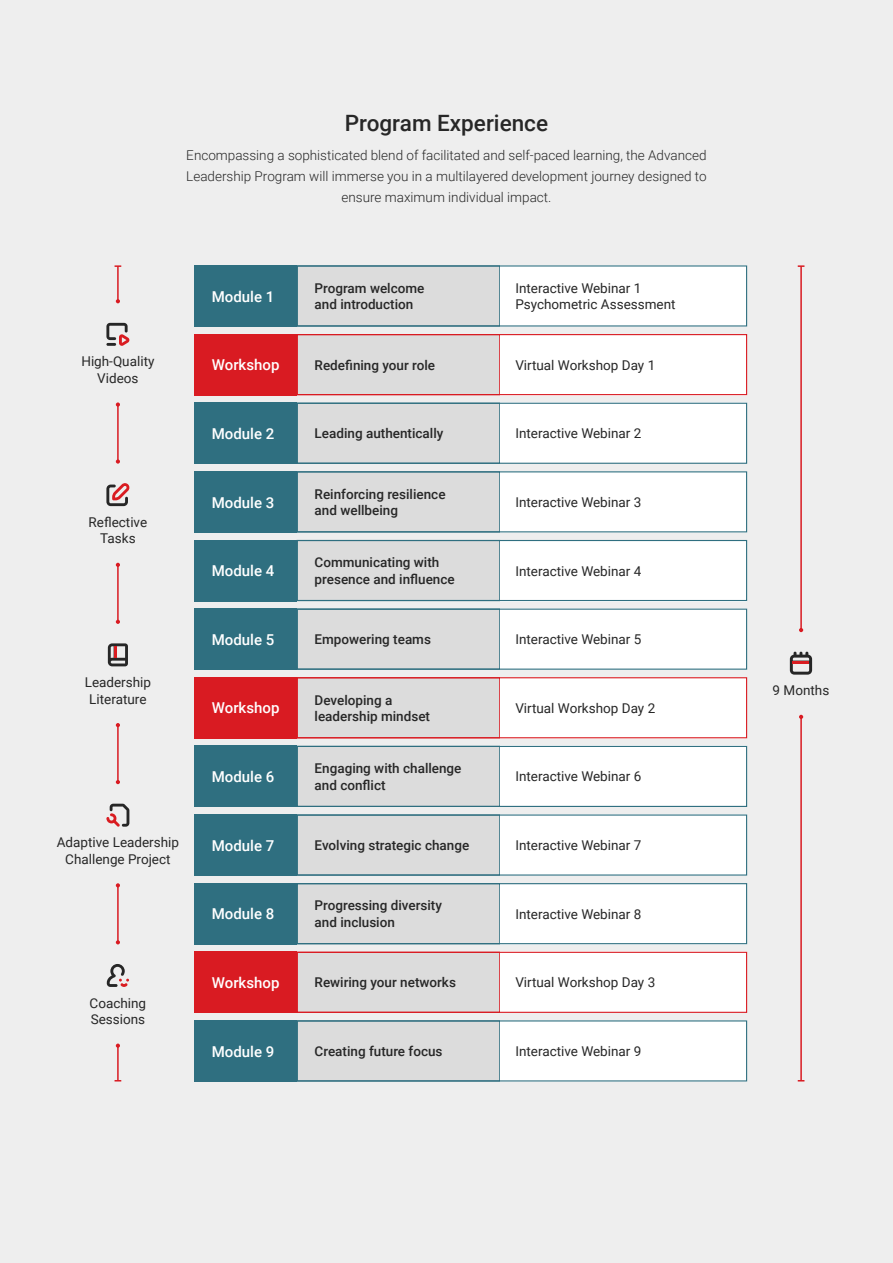
<style>
.page{position:relative;width:893px;height:1263px;background:#eee}
.page>*{position:absolute;margin:0;border:0;box-sizing:border-box;transform-origin:0 0}
.t1{font:500 22.5px "Roboto";color:#272727}
.t2{font:500 15px "Roboto";color:#fff}
.t3{font:13.5px/16.5px "Roboto";color:#272727;text-align:center}
.t4{font:500 13.5px/16.5px "Roboto";color:#272727}
.t5{font:300 13.5px/21px "Roboto";color:#272727;text-align:center}
</style>
<div class="page">
<div style="left:194px;top:1020px;width:103px;height:61px;background:#2f6f80"></div>
<div style="left:194px;top:883px;width:103px;height:61px;background:#2f6f80"></div>
<div style="left:194px;top:814px;width:103px;height:62px;background:#2f6f80"></div>
<div style="left:194px;top:746px;width:103px;height:61px;background:#2f6f80"></div>
<div style="left:194px;top:609px;width:103px;height:61px;background:#2f6f80"></div>
<div style="left:194px;top:540px;width:103px;height:61px;background:#2f6f80"></div>
<div style="left:194px;top:471px;width:103px;height:61px;background:#2f6f80"></div>
<div style="left:194px;top:403px;width:103px;height:61px;background:#2f6f80"></div>
<div style="left:194px;top:334px;width:103px;height:61px;background:#d91b22"></div>
<div style="left:194px;top:677px;width:103px;height:61px;background:#d91b22"></div>
<div style="left:194px;top:952px;width:103px;height:61px;background:#d91b22"></div>
<div style="left:194px;top:265px;width:103px;height:62px;background:#2f6f80"></div>
<div style="left:297px;top:265px;width:203px;height:62px;background:#dcdcdc;border:1px solid #2f6f80"></div>
<div style="left:297px;top:540px;width:203px;height:61px;background:#dcdcdc;border:1px solid #2f6f80"></div>
<div style="left:297px;top:883px;width:203px;height:61px;background:#dcdcdc;border:1px solid #2f6f80"></div>
<div style="left:297px;top:403px;width:203px;height:61px;background:#dcdcdc;border:1px solid #2f6f80"></div>
<div style="left:297px;top:677px;width:203px;height:61px;background:#dcdcdc;border:1px solid #d91b22"></div>
<div style="left:297px;top:952px;width:203px;height:61px;background:#dcdcdc;border:1px solid #d91b22"></div>
<div style="left:297px;top:334px;width:203px;height:61px;background:#dcdcdc;border:1px solid #d91b22"></div>
<div style="left:297px;top:609px;width:203px;height:61px;background:#dcdcdc;border:1px solid #2f6f80"></div>
<div style="left:297px;top:1020px;width:203px;height:61px;background:#dcdcdc;border:1px solid #2f6f80"></div>
<div style="left:297px;top:471px;width:203px;height:61px;background:#dcdcdc;border:1px solid #2f6f80"></div>
<div style="left:297px;top:814px;width:203px;height:62px;background:#dcdcdc;border:1px solid #2f6f80"></div>
<div style="left:297px;top:746px;width:203px;height:61px;background:#dcdcdc;border:1px solid #2f6f80"></div>
<div style="left:500px;top:265px;width:247px;height:62px;background:#fff"></div>
<div style="left:500px;top:540px;width:247px;height:61px;background:#fff"></div>
<div style="left:500px;top:883px;width:247px;height:61px;background:#fff"></div>
<div style="left:500px;top:403px;width:247px;height:61px;background:#fff"></div>
<div style="left:500px;top:677px;width:247px;height:61px;background:#fff"></div>
<div style="left:500px;top:952px;width:247px;height:61px;background:#fff"></div>
<div style="left:500px;top:334px;width:247px;height:61px;background:#fff"></div>
<div style="left:500px;top:609px;width:247px;height:61px;background:#fff"></div>
<div style="left:500px;top:1020px;width:247px;height:61px;background:#fff"></div>
<div style="left:500px;top:471px;width:247px;height:61px;background:#fff"></div>
<div style="left:500px;top:814px;width:247px;height:62px;background:#fff"></div>
<div style="left:500px;top:746px;width:247px;height:61px;background:#fff"></div>
<hr style="left:117px;top:266px;width:2px;height:35px;background:#d91b22">
<svg style="left:116px;top:299px;width:4px;height:4px"></svg>
<hr style="left:800px;top:266px;width:2px;height:364px;background:#d91b22">
<svg style="left:799px;top:628px;width:4px;height:4px"></svg>
<hr style="left:800px;top:717px;width:2px;height:364px;background:#d91b22">
<svg style="left:799px;top:715px;width:4px;height:4px"></svg>
<hr style="left:117px;top:1046px;width:2px;height:35px;background:#d91b22">
<svg style="left:116px;top:1043px;width:4px;height:5px"></svg>
<hr style="left:117px;top:885px;width:2px;height:57px;background:#d91b22">
<svg style="left:116px;top:940px;width:4px;height:4px"></svg>
<svg style="left:116px;top:883px;width:4px;height:4px"></svg>
<hr style="left:117px;top:725px;width:2px;height:57px;background:#d91b22">
<svg style="left:116px;top:780px;width:4px;height:4px"></svg>
<svg style="left:116px;top:723px;width:4px;height:4px"></svg>
<hr style="left:117px;top:565px;width:2px;height:57px;background:#d91b22">
<svg style="left:116px;top:620px;width:4px;height:4px"></svg>
<svg style="left:116px;top:563px;width:4px;height:4px"></svg>
<hr style="left:117px;top:405px;width:2px;height:56px;background:#d91b22">
<svg style="left:116px;top:459px;width:4px;height:5px"></svg>
<svg style="left:116px;top:402px;width:4px;height:5px"></svg>
<svg style="left:106px;top:323px;width:24px;height:23px"></svg>
<svg style="left:106px;top:483px;width:24px;height:23px"></svg>
<svg style="left:106px;top:804px;width:23px;height:23px"></svg>
<svg style="left:108px;top:643px;width:20px;height:23px"></svg>
<svg style="left:107px;top:964px;width:22px;height:23px"></svg>
<svg style="left:790px;top:652px;width:22px;height:23px"></svg>
<hr style="left:793px;top:660px;width:16px;height:3px;background:#d91c21">
<div style="left:297px;top:265px;width:450px;height:62px;border:1px solid #2f6f80"></div>
<div style="left:297px;top:540px;width:450px;height:61px;border:1px solid #2f6f80"></div>
<div style="left:297px;top:883px;width:450px;height:61px;border:1px solid #2f6f80"></div>
<div style="left:297px;top:403px;width:450px;height:61px;border:1px solid #2f6f80"></div>
<div style="left:297px;top:677px;width:450px;height:61px;border:1px solid #d91b22"></div>
<div style="left:297px;top:952px;width:450px;height:61px;border:1px solid #d91b22"></div>
<div style="left:297px;top:334px;width:450px;height:61px;border:1px solid #d91b22"></div>
<div style="left:297px;top:609px;width:450px;height:61px;border:1px solid #2f6f80"></div>
<div style="left:297px;top:1020px;width:450px;height:61px;border:1px solid #2f6f80"></div>
<div style="left:297px;top:471px;width:450px;height:61px;border:1px solid #2f6f80"></div>
<div style="left:297px;top:814px;width:450px;height:62px;border:1px solid #2f6f80"></div>
<div style="left:297px;top:746px;width:450px;height:61px;border:1px solid #2f6f80"></div>
<h1 class="t1" style="left:345px;top:107px;width:205px">Program Experience</h1>
<p class="t5" style="left:186px;top:145px;width:522px">Encompassing a sophisticated blend of facilitated and self-paced learning, the Advanced<br>Leadership Program will immerse you in a multilayered development journey designed to ensure maximum individual impact.</p>
<p class="t3" style="left:81px;top:353px;width:75px">High-Quality<br>Videos</p>
<p class="t3" style="left:89px;top:513px;width:60px">Reflective<br>Tasks</p>
<p class="t3" style="left:85px;top:673px;width:68px">Leadership<br>Literature</p>
<p class="t3" style="left:57px;top:834px;width:124px">Adaptive Leadership<br>Challenge Project</p>
<p class="t3" style="left:90px;top:994px;width:58px;text-align:left">Coaching<br>Sessions</p>
<p class="t2" style="left:212px;top:286px;width:64px">Module 1</p>
<p class="t2" style="left:212px;top:354px;width:69px">Workshop</p>
<p class="t2" style="left:212px;top:423px;width:64px">Module 2</p>
<p class="t2" style="left:212px;top:492px;width:64px">Module 3</p>
<p class="t2" style="left:212px;top:560px;width:64px">Module 4</p>
<p class="t2" style="left:212px;top:629px;width:64px">Module 5</p>
<p class="t2" style="left:212px;top:697px;width:69px">Workshop</p>
<p class="t2" style="left:212px;top:766px;width:64px">Module 6</p>
<p class="t2" style="left:212px;top:835px;width:64px">Module 7</p>
<p class="t2" style="left:212px;top:903px;width:64px">Module 8</p>
<p class="t2" style="left:212px;top:972px;width:69px">Workshop</p>
<p class="t2" style="left:212px;top:1041px;width:64px">Module 9</p>
<p class="t4" style="left:315px;top:279px;width:111px">Program welcome and introduction</p>
<p class="t4" style="left:315px;top:356px;width:122px">Redefining your role</p>
<p class="t4" style="left:315px;top:425px;width:130px">Leading authentically</p>
<p class="t4" style="left:315px;top:485px;width:132px">Reinforcing resilience and wellbeing</p>
<p class="t4" style="left:315px;top:554px;width:142px">Communicating with presence and influence</p>
<p class="t4" style="left:315px;top:631px;width:118px">Empowering teams</p>
<p class="t4" style="left:315px;top:691px;width:117px">Developing a leadership mindset</p>
<p class="t4" style="left:315px;top:760px;width:148px">Engaging with challenge and conflict</p>
<p class="t4" style="left:315px;top:836px;width:156px">Evolving strategic change</p>
<p class="t4" style="left:315px;top:897px;width:129px">Progressing diversity and inclusion</p>
<p class="t4" style="left:315px;top:974px;width:143px">Rewiring your networks</p>
<p class="t4" style="left:315px;top:1042px;width:129px">Creating future focus</p>
<p class="t3" style="left:515px;top:279px;width:162px;text-align:left">Interactive Webinar 1<br>Psychometric Assessment</p>
<p class="t3" style="left:515px;top:356px;width:141px">Virtual Workshop Day 1</p>
<p class="t3" style="left:515px;top:425px;width:128px">Interactive Webinar 2</p>
<p class="t3" style="left:515px;top:493px;width:128px">Interactive Webinar 3</p>
<p class="t3" style="left:515px;top:562px;width:128px">Interactive Webinar 4</p>
<p class="t3" style="left:515px;top:631px;width:128px">Interactive Webinar 5</p>
<p class="t3" style="left:515px;top:699px;width:141px">Virtual Workshop Day 2</p>
<p class="t3" style="left:515px;top:768px;width:128px">Interactive Webinar 6</p>
<p class="t3" style="left:515px;top:836px;width:128px">Interactive Webinar 7</p>
<p class="t3" style="left:515px;top:905px;width:128px">Interactive Webinar 8</p>
<p class="t3" style="left:515px;top:974px;width:141px">Virtual Workshop Day 3</p>
<p class="t3" style="left:515px;top:1042px;width:128px">Interactive Webinar 9</p>
<p class="t3" style="left:773px;top:682px;width:58px">9 Months</p>
</div>
